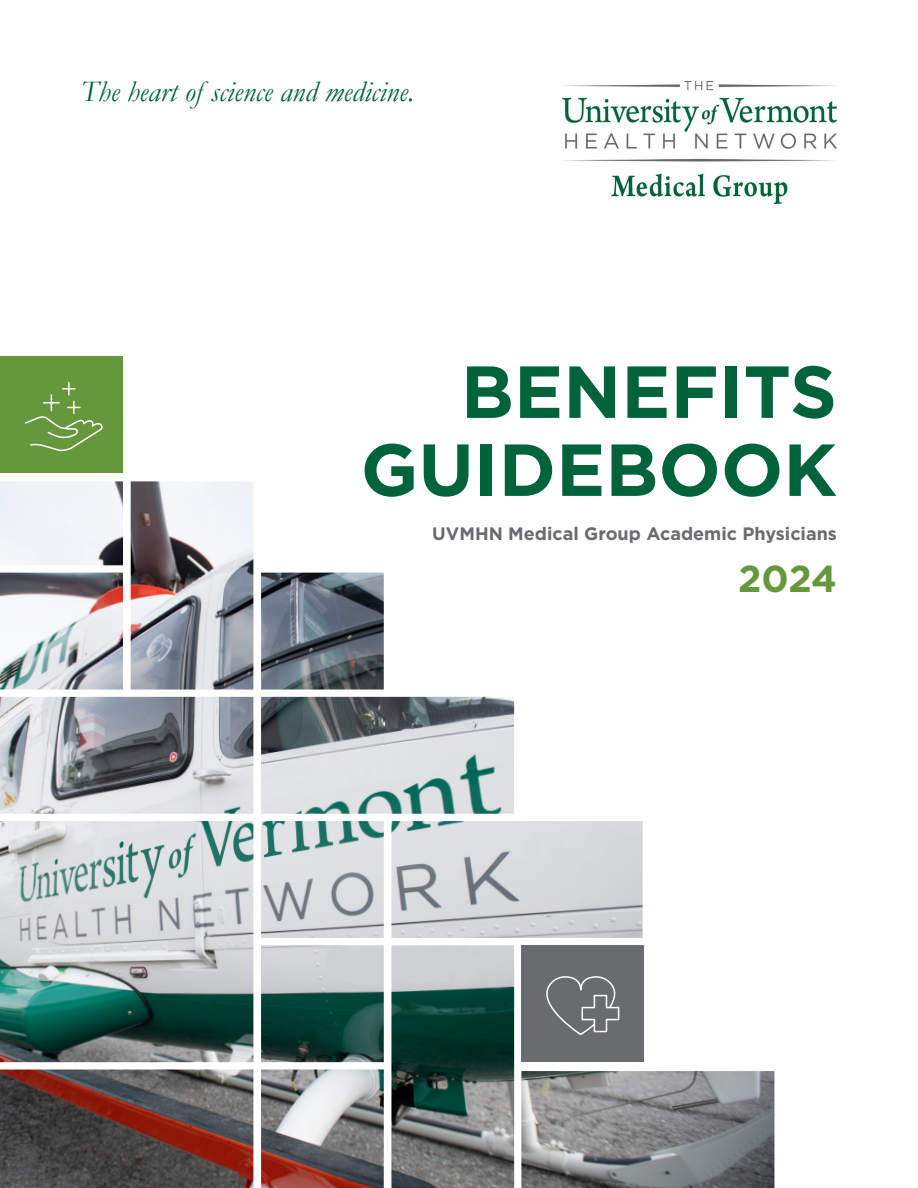
<style>
.page{position:relative;width:918px;height:1188px;background:#fff}
.page>*{position:absolute;margin:0;border:0;box-sizing:border-box;transform-origin:0 0}
.t1{font:700 73.5px/78px "Gotham";color:#00633b;text-align:right}
.Header_1{font:700 37.5px "Gotham";color:#65973b}
.Header_3{font:italic 30px "Garamond";color:#00633b}
.Header_1-2{font:700 18px "Gotham";color:#696b6e}
</style>
<div class="page">
<img style="left:0;top:481px;width:775px;height:707px">
<div style="left:0;top:356px;width:123px;height:116px;background:#65973b"></div>
<svg style="left:25px;top:382px;width:78px;height:70px"></svg>
<div style="left:521px;top:945px;width:123px;height:117px;background:#696b6e"></div>
<svg style="left:546px;top:976px;width:74px;height:59px"></svg>
<img style="left:562px;top:81px;width:275px;height:122px">
<p class="Header_3" style="left:81px;top:73px;width:335px">The heart of science and medicine.</p>
<p class="t1" style="left:361px;top:351px;width:478px">BENEFITS<br>GUIDEBOOK</p>
<p class="Header_1-2" style="left:432px;top:524px;width:406px">UVMHN Medical Group Academic Physicians</p>
<p class="Header_1" style="left:738px;top:557px;width:100px">2024</p>
</div>
